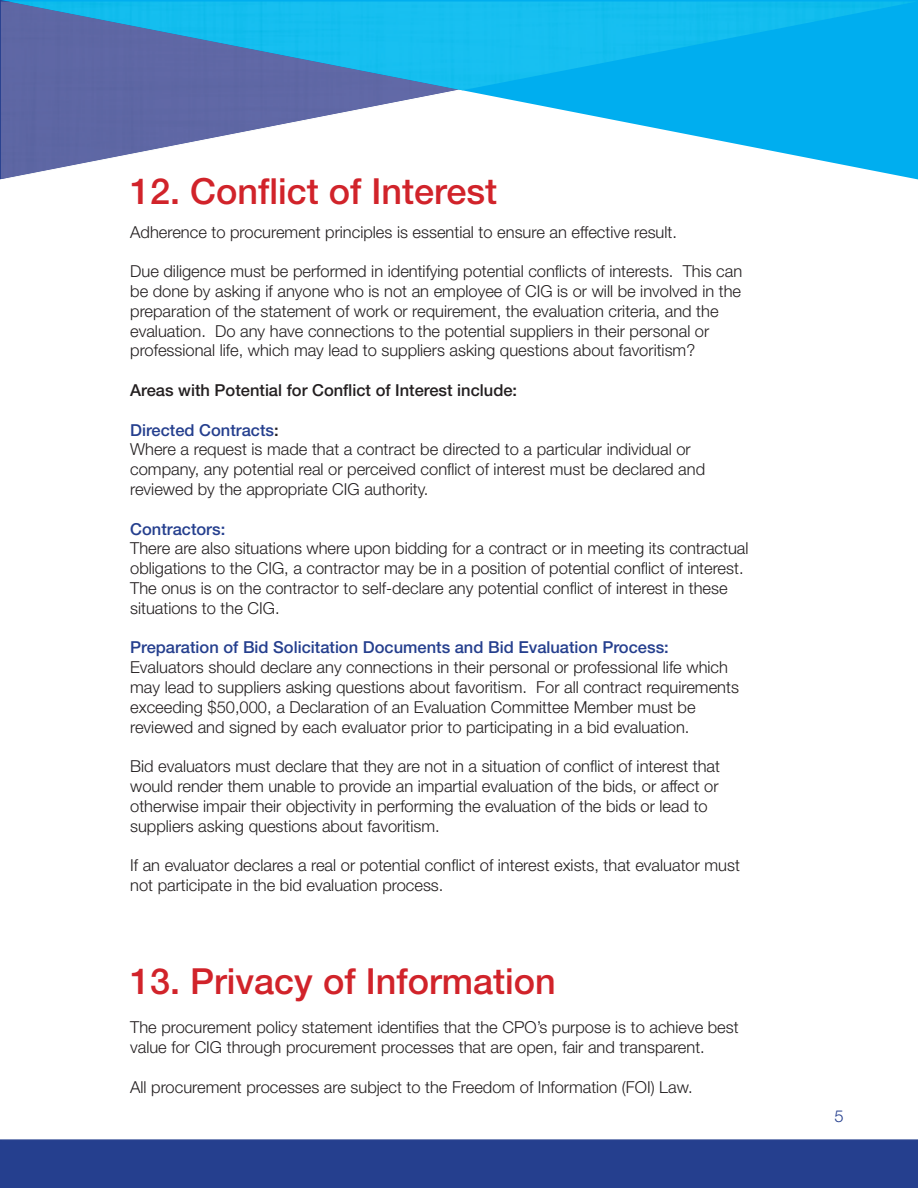
<style>
.page{position:relative;width:918px;height:1188px;background:#fff}
.page>*{position:absolute;margin:0;border:0;box-sizing:border-box;transform-origin:0 0}
.t1{font:500 36px "Helvetica Neue LT Std";color:#d1232a}
.t2{font:300 16.5px/19.8px "Helvetica Neue LT Std";color:#231f20}
.t3{font:500 16.5px "Helvetica Neue LT Std";color:#253f8e}
.t4{font:500 16.5px "Helvetica Neue LT Std";color:#231f20}
.t5{font:300 16.5px "Helvetica Neue LT Std";color:#253f8e}
.s1{font-weight:500;color:#253f8e}
.s2{font-weight:500}
</style>
<div class="page">
<svg style="left:0;top:0;width:918px;height:180px"></svg>
<img style="left:1px;top:2px;width:458px;height:177px">
<img style="left:8px;top:2px;width:909px;height:88px">
<div style="left:0;top:1139px;width:918px;height:49px;background:#253f8e;border:2px solid #253f8e"></div>
<h1 class="t1" style="left:130px;top:170px;width:368px">12. Conflict of Interest</h1>
<p class="t2" style="left:130px;top:221px;width:548px">Adherence to procurement principles is essential to ensure an effective result.</p>
<p class="t2" style="left:130px;top:261px;width:614px">Due diligence must be performed in identifying potential conflicts of interests. This can be done by asking if anyone who is not an employee of CIG is or will be involved in the preparation of the statement of work or requirement, the evaluation criteria, and the evaluation. Do any have connections to the potential suppliers in their personal or professional life, which may lead to suppliers asking questions about favoritism?</p>
<p class="t4" style="left:130px;top:380px;width:389px">Areas with Potential for Conflict of Interest include:</p>
<p class="t2" style="left:130px;top:419px;width:576px"><span class="s1">Directed Contracts</span><span class="s2">:<br></span>Where a request is made that a contract be directed to a particular individual or company, any potential real or perceived conflict of interest must be declared and reviewed by the appropriate CIG authority.</p>
<p class="t3" style="left:130px;top:519px;width:97px">Contractors:</p>
<p class="t2" style="left:130px;top:538px;width:620px">There are also situations where upon bidding for a contract or in meeting its contractual obligations to the CIG, a contractor may be in a position of potential conflict of interest.<br>The onus is on the contractor to self-declare any potential conflict of interest in these situations to the CIG.</p>
<p class="t3" style="left:130px;top:638px;width:540px">Preparation of Bid Solicitation Documents and Bid Evaluation Process:</p>
<p class="t2" style="left:130px;top:657px;width:610px">Evaluators should declare any connections in their personal or professional life which may lead to suppliers asking questions about favoritism. For all contract requirements exceeding $50,000, a Declaration of an Evaluation Committee Member must be reviewed and signed by each evaluator prior to participating in a bid evaluation.</p>
<p class="t2" style="left:130px;top:756px;width:591px">Bid evaluators must declare that they are not in a situation of conflict of interest that would render them unable to provide an impartial evaluation of the bids, or affect or otherwise impair their objectivity in performing the evaluation of the bids or lead to suppliers asking questions about favoritism.</p>
<p class="t2" style="left:130px;top:855px;width:611px">If an evaluator declares a real or potential conflict of interest exists, that evaluator must not participate in the bid evaluation process.</p>
<h1 class="t1" style="left:130px;top:959px;width:427px">13. Privacy of Information</h1>
<p class="t2" style="left:130px;top:1017px;width:610px">The procurement policy statement identifies that the CPO’s purpose is to achieve best value for CIG through procurement processes that are open, fair and transparent.</p>
<p class="t2" style="left:130px;top:1076px;width:564px">All procurement processes are subject to the Freedom of Information (FOI) Law.</p>
<p class="t5" style="left:835px;top:1106px;width:11px">5</p>
</div>
